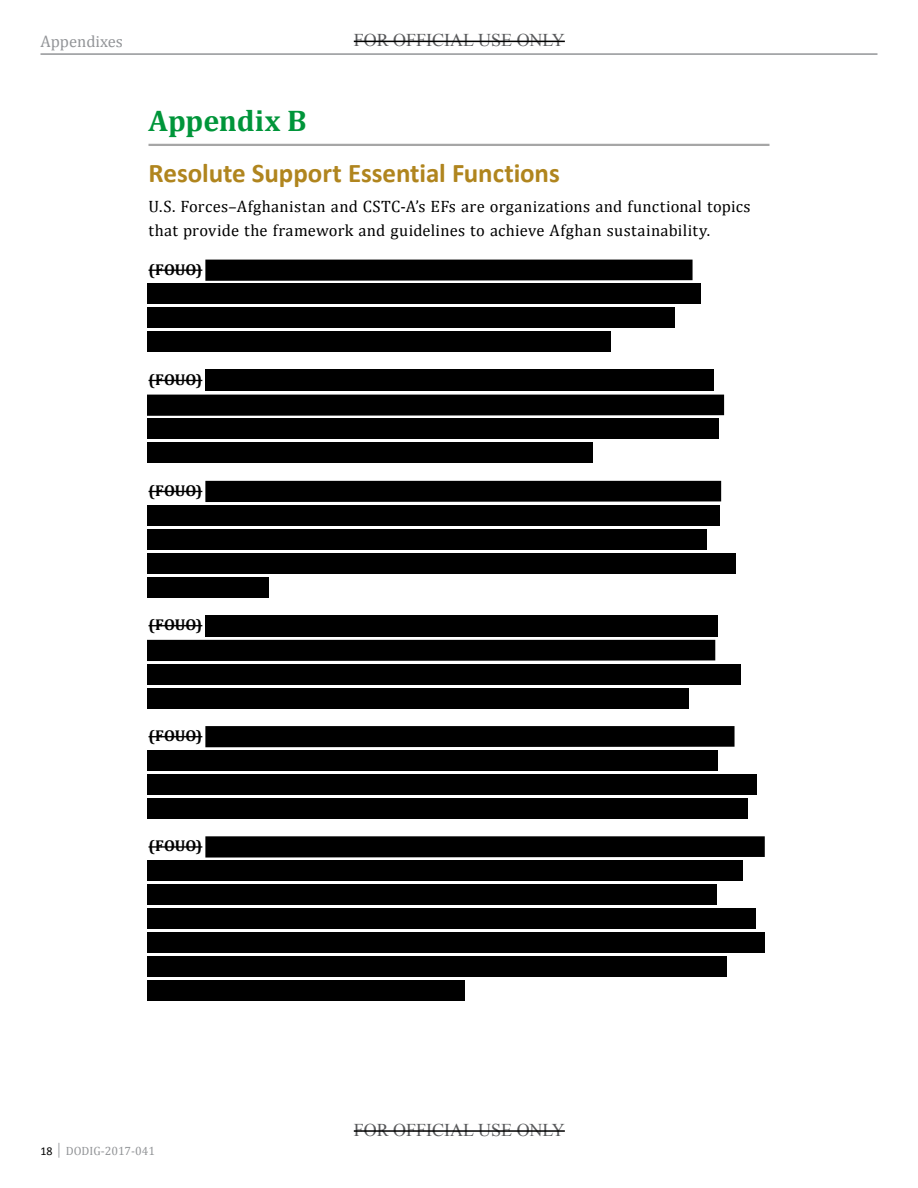
<style>
.page{position:relative;width:918px;height:1188px;background:#fff}
.page>*{position:absolute;margin:0;border:0;box-sizing:border-box;transform-origin:0 0}
.t1{font:700 30px "Cambria";letter-spacing:-.005em;color:#00953a}
.t2{font:700 27px "Calibri";letter-spacing:-.005em;color:#b0851e}
.t3{font:18px "Times New Roman";color:#58595b}
.t4{font:16.5px/24px "Cambria";letter-spacing:.02em;color:#000}
.t5{font:16.5px "Cambria";color:#939598}
.t6{font:700 15.75px "Cambria";letter-spacing:-.005em;color:#000}
.t7{font:12px "Cambria";color:#939598}
.s1{font-family:"Calibri";color:#000}
</style>
<div class="page">
<hr style="left:40px;top:53px;width:838px;height:2px;background:#939598">
<hr style="left:148px;top:144px;width:622px;height:2px;background:#a6a6a6">
<hr style="left:354px;top:41px;width:211px;height:1px;background:#000">
<hr style="left:354px;top:1130px;width:211px;height:2px;background:#000">
<hr style="left:148px;top:270px;width:54px;height:1px;background:#000">
<hr style="left:148px;top:380px;width:54px;height:1px;background:#000">
<hr style="left:148px;top:491px;width:54px;height:1px;background:#000">
<hr style="left:148px;top:625px;width:54px;height:1px;background:#000">
<hr style="left:148px;top:736px;width:54px;height:1px;background:#000">
<hr style="left:148px;top:846px;width:54px;height:2px;background:#000">
<div style="left:205px;top:260px;width:488px;height:21px;background:#000"></div>
<div style="left:147px;top:284px;width:554px;height:20px;background:#000"></div>
<div style="left:147px;top:308px;width:527px;height:20px;background:#000"></div>
<div style="left:147px;top:332px;width:464px;height:20px;background:#000"></div>
<div style="left:205px;top:370px;width:509px;height:21px;background:#000"></div>
<div style="left:147px;top:395px;width:577px;height:21px;background:#000"></div>
<div style="left:147px;top:419px;width:572px;height:20px;background:#000"></div>
<div style="left:147px;top:443px;width:445px;height:20px;background:#000"></div>
<div style="left:205px;top:481px;width:516px;height:21px;background:#000"></div>
<div style="left:147px;top:505px;width:573px;height:20px;background:#000"></div>
<div style="left:147px;top:529px;width:560px;height:20px;background:#000"></div>
<div style="left:147px;top:553px;width:588px;height:20px;background:#000"></div>
<div style="left:147px;top:577px;width:122px;height:20px;background:#000"></div>
<div style="left:205px;top:615px;width:513px;height:21px;background:#000"></div>
<div style="left:147px;top:640px;width:568px;height:21px;background:#000"></div>
<div style="left:147px;top:664px;width:594px;height:20px;background:#000"></div>
<div style="left:147px;top:688px;width:541px;height:20px;background:#000"></div>
<svg style="left:205px;top:726px;width:530px;height:21px;background:#020202"></svg>
<div style="left:147px;top:750px;width:571px;height:21px;background:#000"></div>
<div style="left:147px;top:774px;width:610px;height:21px;background:#000"></div>
<div style="left:147px;top:798px;width:600px;height:21px;background:#000"></div>
<svg style="left:205px;top:836px;width:560px;height:22px;background:#0c0c0c"></svg>
<div style="left:147px;top:860px;width:596px;height:21px;background:#000"></div>
<div style="left:147px;top:884px;width:570px;height:21px;background:#000"></div>
<div style="left:147px;top:908px;width:608px;height:21px;background:#000"></div>
<div style="left:147px;top:932px;width:617px;height:21px;background:#000"></div>
<div style="left:147px;top:956px;width:579px;height:21px;background:#000"></div>
<div style="left:147px;top:980px;width:318px;height:21px;background:#000"></div>
<p class="t5" style="left:40px;top:31px;width:84px">Appendixes</p>
<p class="t3" style="left:354px;top:28px;width:213px">FOR OFFICIAL USE ONLY</p>
<h1 class="t1" style="left:148px;top:100px;width:160px">Appendix B</h1>
<h2 class="t2" style="left:148px;top:154px;width:413px">Resolute Support Essential Functions</h2>
<p class="t4" style="left:148px;top:195px;width:604px">U.S. Forces–Afghanistan and CSTC-A’s EFs are organizations and functional topics that provide the framework and guidelines to achieve Afghan sustainability.</p>
<p class="t6" style="left:148px;top:258px;width:55px">(FOUO)</p>
<p class="t6" style="left:148px;top:368px;width:55px">(FOUO)</p>
<p class="t6" style="left:148px;top:479px;width:55px">(FOUO)</p>
<p class="t6" style="left:148px;top:614px;width:55px">(FOUO)</p>
<p class="t6" style="left:148px;top:725px;width:55px">(FOUO)</p>
<p class="t6" style="left:148px;top:835px;width:55px">(FOUO)</p>
<p class="t3" style="left:354px;top:1117px;width:213px">FOR OFFICIAL USE ONLY</p>
<p class="t7" style="left:40px;top:1143px;width:116px"><span class="s1">18</span> │ DODIG-2017-041</p>
</div>
